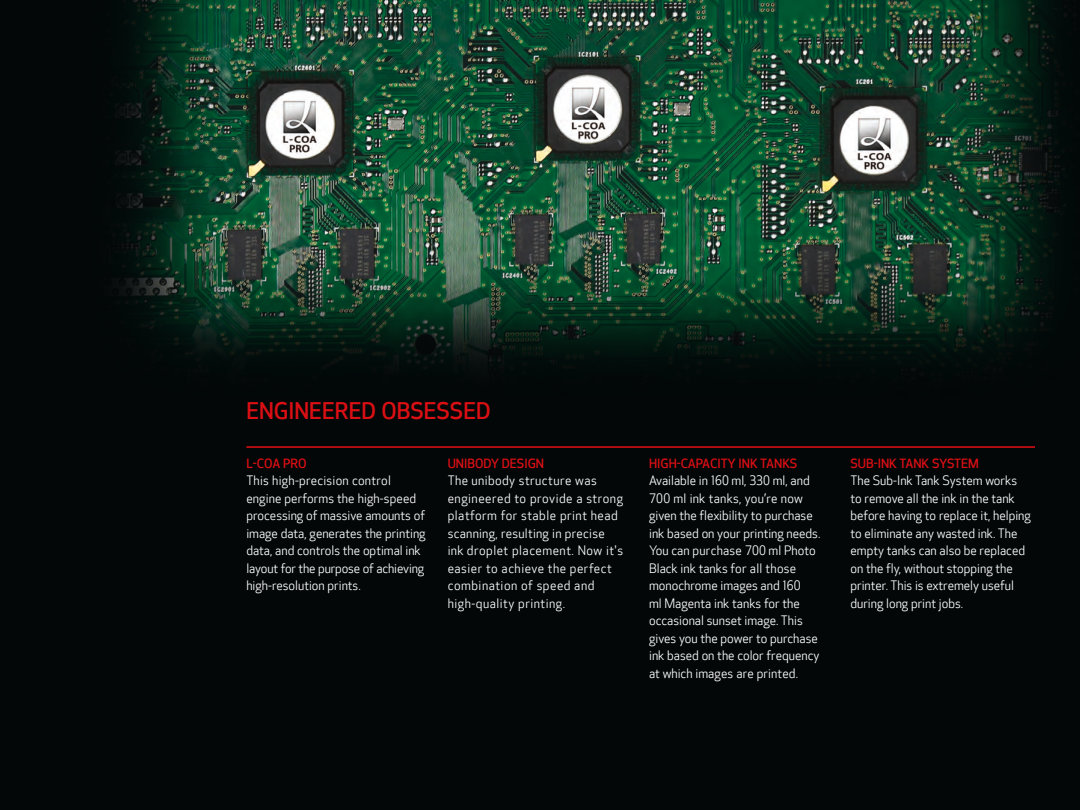
<style>
.page{position:relative;width:1080px;height:810px;background:#030708}
.page>*{position:absolute;margin:0;border:0;box-sizing:border-box;transform-origin:0 0}
.WTB_Head{font:500 22.5px "Optic Sans 301";color:#db0f14}
.Small_Body_Copy{font:12.5px/17.5px "Optic Sans 201";color:#fff}
.Small_Body_Copy-2{font:12.5px/17.5px "Optic Sans 201";letter-spacing:.04em;color:#fff}
.Small_Body_Copy-3{font:500 12.5px "Optic Sans 301";color:#db0f14}
</style>
<div class="page">
<hr style="left:246px;top:446px;width:789px;height:2px;background:#db0f14">
<img style="left:119px;top:0;width:947px;height:369px">
<p class="WTB_Head" style="left:246px;top:398px;width:246px">ENGINEERED OBSESSED</p>
<p class="Small_Body_Copy-3" style="left:246px;top:456px;width:62px">L-COA PRO</p>
<p class="Small_Body_Copy" style="left:246px;top:472px;width:181px">This high-precision control engine performs the high-speed processing of massive amounts of image data, generates the printing data, and controls the optimal ink layout for the purpose of achieving high-resolution prints.</p>
<p class="Small_Body_Copy-3" style="left:448px;top:456px;width:98px">UNIBODY DESIGN</p>
<p class="Small_Body_Copy-2" style="left:448px;top:472px;width:177px">The unibody structure was engineered to provide a strong platform for stable print head scanning, resulting in precise ink droplet placement. Now it's easier to achieve the perfect combination of speed and high-quality printing.</p>
<p class="Small_Body_Copy-3" style="left:649px;top:456px;width:150px">HIGH-CAPACITY INK TANKS</p>
<p class="Small_Body_Copy" style="left:649px;top:472px;width:173px">Available in 160 ml, 330 ml, and<br>700 ml ink tanks, you’re now given the flexibility to purchase ink based on your printing needs.<br>You can purchase 700 ml Photo<br>Black ink tanks for all those monochrome images and 160<br>ml Magenta ink tanks for the occasional sunset image. This gives you the power to purchase ink based on the color frequency at which images are printed.</p>
<p class="Small_Body_Copy-3" style="left:851px;top:456px;width:130px">SUB-INK TANK SYSTEM</p>
<p class="Small_Body_Copy" style="left:851px;top:472px;width:182px">The Sub-Ink Tank System works to remove all the ink in the tank before having to replace it, helping to eliminate any wasted ink. The empty tanks can also be replaced on the fly, without stopping the printer. This is extremely useful during long print jobs.</p>
</div>
